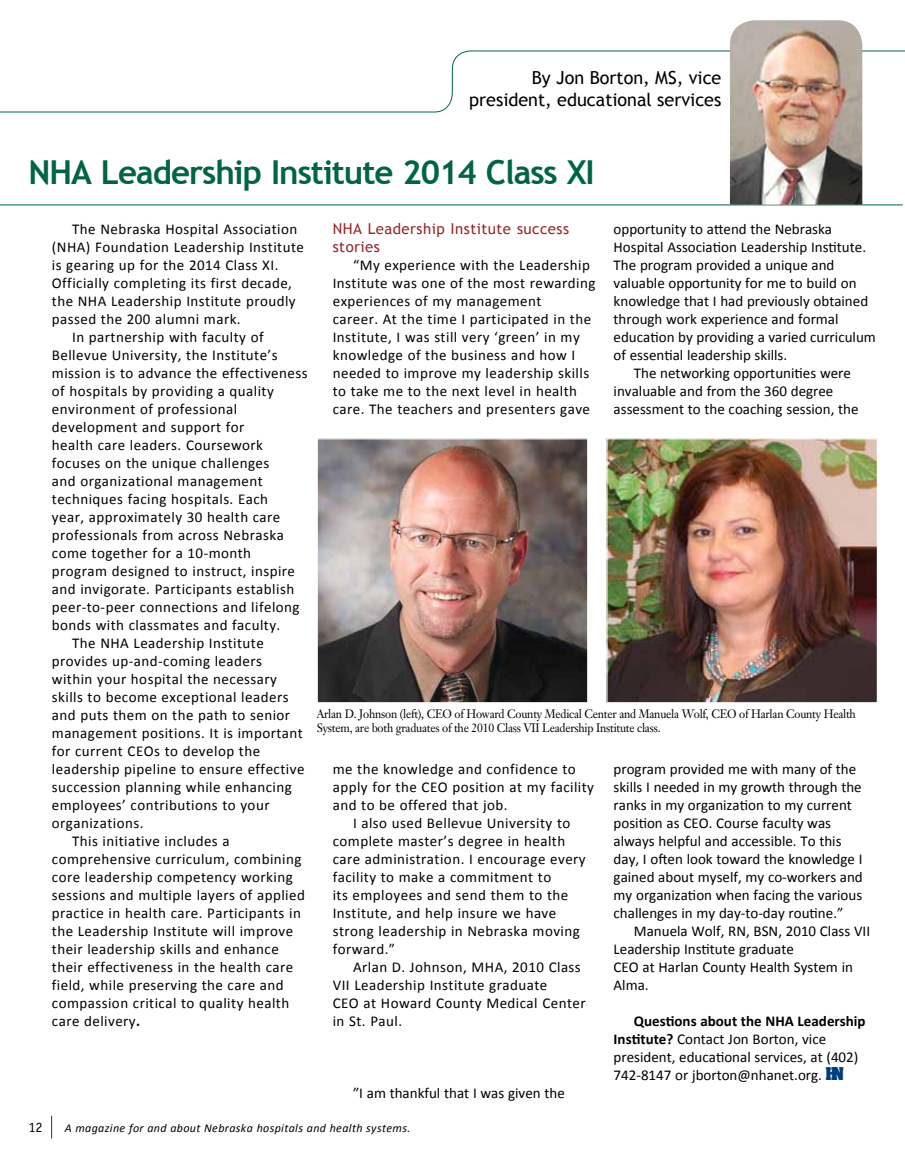
<style>
.page{position:relative;width:905px;height:1161px;background:#fff}
.page>*{position:absolute;margin:0;border:0;box-sizing:border-box;transform-origin:0 0}
.t1{font:700 33px "Trebuchet MS";letter-spacing:-.03em;color:#006540}
.t2{font:18px/21.6px "Trebuchet MS";color:#000;text-align:right}
.t3{font:15px/18px "Calibri";letter-spacing:.03em;color:#000}
.t4{font:15px/18px "Calibri";color:#000}
.t5{font:15px/18px "Trebuchet MS";letter-spacing:.03em;color:#98272b}
.t6{font:14.25px "Officina Sans";color:#000}
.t7{font:12.15px/14.5px "Janson Text";letter-spacing:-.02em;color:#000;scale:.93 1}
.t8{font:italic 12px "Calibri";letter-spacing:.03em;color:#000}
.s1{font-weight:700}
.s2{font-family:"Aachen";font-weight:700;color:#003e7e}
</style>
<div class="page">
<svg style="left:51px;top:1116px;width:1px;height:22px"></svg>
<img style="left:319px;top:440px;width:267px;height:261px">
<div style="left:317px;top:438px;width:271px;height:265px;border:1px solid #fff"></div>
<img style="left:608px;top:440px;width:268px;height:261px">
<div style="left:606px;top:438px;width:272px;height:265px;border:1px solid #fff"></div>
<svg style="left:0;top:50px;width:904px;height:156px"></svg>
<hr style="left:0;top:205px;width:902px;height:1px;background:#006540">
<img style="left:730px;top:20px;width:132px;height:185px">
<p class="t2" style="left:469px;top:67px;width:254px">By Jon Borton, MS, vice president, educational services</p>
<h1 class="t1" style="left:28px;top:152px;width:568px">NHA Leadership Institute 2014 Class XI</h1>
<p class="t3" style="left:72px;top:220px;width:227px">The Nebraska Hospital Association</p>
<p class="t3" style="left:52px;top:238px;width:253px">(NHA) Foundation Leadership Institute</p>
<p class="t3" style="left:52px;top:256px;width:228px">is gearing up for the 2014 Class XI.</p>
<p class="t3" style="left:52px;top:274px;width:241px">Officially completing its first decade,</p>
<p class="t3" style="left:52px;top:292px;width:245px">the NHA Leadership Institute proudly</p>
<p class="t3" style="left:52px;top:310px;width:190px">passed the 200 alumni mark.</p>
<p class="t3" style="left:72px;top:328px;width:193px">In partnership with faculty of</p>
<p class="t3" style="left:52px;top:346px;width:227px">Bellevue University, the Institute’s</p>
<p class="t3" style="left:52px;top:364px;width:257px">mission is to advance the effectiveness</p>
<p class="t3" style="left:52px;top:382px;width:223px">of hospitals by providing a quality</p>
<p class="t3" style="left:52px;top:400px;width:187px">environment of professional</p>
<p class="t3" style="left:52px;top:418px;width:194px">development and support for</p>
<p class="t3" style="left:52px;top:436px;width:213px">health care leaders. Coursework</p>
<p class="t3" style="left:52px;top:454px;width:219px">focuses on the unique challenges</p>
<p class="t3" style="left:52px;top:472px;width:212px">and organizational management</p>
<p class="t3" style="left:52px;top:490px;width:218px">techniques facing hospitals. Each</p>
<p class="t3" style="left:52px;top:508px;width:230px">year, approximately 30 health care</p>
<p class="t3" style="left:52px;top:526px;width:233px">professionals from across Nebraska</p>
<p class="t3" style="left:52px;top:544px;width:201px">come together for a 10-month</p>
<p class="t3" style="left:52px;top:562px;width:245px">program designed to instruct, inspire</p>
<p class="t3" style="left:52px;top:580px;width:244px">and invigorate. Participants establish</p>
<p class="t3" style="left:52px;top:598px;width:249px">peer-to-peer connections and lifelong</p>
<p class="t3" style="left:52px;top:616px;width:230px">bonds with classmates and faculty.</p>
<p class="t3" style="left:72px;top:634px;width:193px">The NHA Leadership Institute</p>
<p class="t3" style="left:52px;top:652px;width:211px">provides up-and-coming leaders</p>
<p class="t3" style="left:52px;top:670px;width:227px">within your hospital the necessary</p>
<p class="t3" style="left:52px;top:688px;width:238px">skills to become exceptional leaders</p>
<p class="t3" style="left:52px;top:706px;width:240px">and puts them on the path to senior</p>
<p class="t3" style="left:52px;top:724px;width:252px">management positions. It is important</p>
<p class="t3" style="left:52px;top:742px;width:210px">for current CEOs to develop the</p>
<p class="t3" style="left:52px;top:760px;width:254px">leadership pipeline to ensure effective</p>
<p class="t3" style="left:52px;top:778px;width:241px">succession planning while enhancing</p>
<p class="t3" style="left:52px;top:796px;width:219px">employees’ contributions to your</p>
<p class="t3" style="left:52px;top:814px;width:93px">organizations.</p>
<p class="t3" style="left:72px;top:832px;width:159px">This initiative includes a</p>
<p class="t3" style="left:52px;top:850px;width:251px">comprehensive curriculum, combining</p>
<p class="t3" style="left:52px;top:868px;width:242px">core leadership competency working</p>
<p class="t3" style="left:52px;top:886px;width:254px">sessions and multiple layers of applied</p>
<p class="t3" style="left:52px;top:904px;width:250px">practice in health care. Participants in</p>
<p class="t3" style="left:52px;top:922px;width:243px">the Leadership Institute will improve</p>
<p class="t3" style="left:52px;top:940px;width:228px">their leadership skills and enhance</p>
<p class="t3" style="left:52px;top:958px;width:243px">their effectiveness in the health care</p>
<p class="t3" style="left:52px;top:976px;width:233px">field, while preserving the care and</p>
<p class="t3" style="left:52px;top:994px;width:239px">compassion critical to quality health</p>
<p class="t3" style="left:52px;top:1012px;width:90px">care delivery<span class="s1">.</span></p>
<p class="t5" style="left:333px;top:220px;width:238px">NHA Leadership I nstitute success stories</p>
<p class="t3" style="left:333px;top:256px;width:264px;text-indent:20px">“My experience with the Leadership Institute was one of the most rewarding experiences of my management<br>career. At the time I participated in the Institute, I was still very ‘green’ in my knowledge of the business and how I needed to improve my leadership skills to take me to the next level in health care. The teachers and presenters gave</p>
<p class="t4" style="left:613px;top:220px;width:220px">opportunity to attend the Nebraska</p>
<p class="t4" style="left:613px;top:238px;width:254px">Hospital Association Leadership Institute.</p>
<p class="t4" style="left:613px;top:256px;width:222px">The program provided a unique and</p>
<p class="t4" style="left:613px;top:274px;width:244px">valuable opportunity for me to build on</p>
<p class="t4" style="left:613px;top:292px;width:256px">knowledge that I had previously obtained</p>
<p class="t4" style="left:613px;top:310px;width:226px">through work experience and formal</p>
<p class="t4" style="left:613px;top:328px;width:264px">education by providing a varied curriculum</p>
<p class="t4" style="left:613px;top:346px;width:175px">of essential leadership skills.</p>
<p class="t4" style="left:634px;top:364px;width:218px">The networking opportunities were</p>
<p class="t4" style="left:613px;top:382px;width:221px">invaluable and from the 360 degree</p>
<p class="t4" style="left:613px;top:400px;width:246px">assessment to the coaching session, the</p>
<p class="t7" style="left:317px;top:706px;width:581px">Arlan D. Johnson (left), CEO of Howard County Medical Center and Manuela Wolf, CEO of Harlan County Health<br>System, are both graduates of the 2010 Class VII Leadership Institute class.</p>
<p class="t3" style="left:333px;top:760px;width:244px">me the knowledge and confidence to</p>
<p class="t3" style="left:333px;top:778px;width:263px">apply for the CEO position at my facility</p>
<p class="t3" style="left:333px;top:796px;width:176px">and to be offered that job.</p>
<p class="t3" style="left:353px;top:814px;width:219px">I also used Bellevue University to</p>
<p class="t3" style="left:333px;top:832px;width:234px">complete master’s degree in health</p>
<p class="t3" style="left:333px;top:850px;width:254px">care administration. I encourage every</p>
<p class="t3" style="left:333px;top:868px;width:220px">facility to make a commitment to</p>
<p class="t3" style="left:333px;top:886px;width:237px">its employees and send them to the</p>
<p class="t3" style="left:333px;top:904px;width:225px">Institute, and help insure we have</p>
<p class="t3" style="left:333px;top:922px;width:249px">strong leadership in Nebraska moving</p>
<p class="t3" style="left:333px;top:940px;width:64px">forward.”</p>
<p class="t3" style="left:353px;top:958px;width:229px">Arlan D. Johnson, MHA, 2010 Class</p>
<p class="t3" style="left:333px;top:976px;width:216px">VII Leadership Institute graduate</p>
<p class="t3" style="left:333px;top:994px;width:254px">CEO at Howard County Medical Center</p>
<p class="t3" style="left:333px;top:1012px;width:71px">in St. Paul.</p>
<p class="t4" style="left:353px;top:1084px;width:213px">”I am thankful that I was given the</p>
<p class="t4" style="left:613px;top:760px;width:251px">program provided me with many of the skills I needed in my growth through the ranks in my organization to my current position as CEO. Course faculty was always helpful and accessible. To this day, I often look toward the knowledge I gained about myself, my co-workers and my organization when facing the various challenges in my day-to-day routine.”</p>
<p class="t4" style="left:613px;top:922px;width:258px;text-indent:20px">Manuela Wolf, RN, BSN, 2010 Class VII<br>Leadership Institute graduate<br>CEO at Harlan County Health System in<br>Alma.</p>
<p class="t4" style="left:613px;top:1012px;width:253px;text-indent:20px"><span class="s1">Questions about the NHA Leadership Institute?</span> Contact Jon Borton, vice president, educational services, at (402)<br>742-8147 or jborton@nhanet.org. <span class="s2">HN</span></p>
<p class="t6" style="left:28px;top:1119px;width:16px">12</p>
<p class="t8" style="left:65px;top:1119px;width:347px">A magazine for and about Nebraska hospitals and health systems.</p>
</div>
